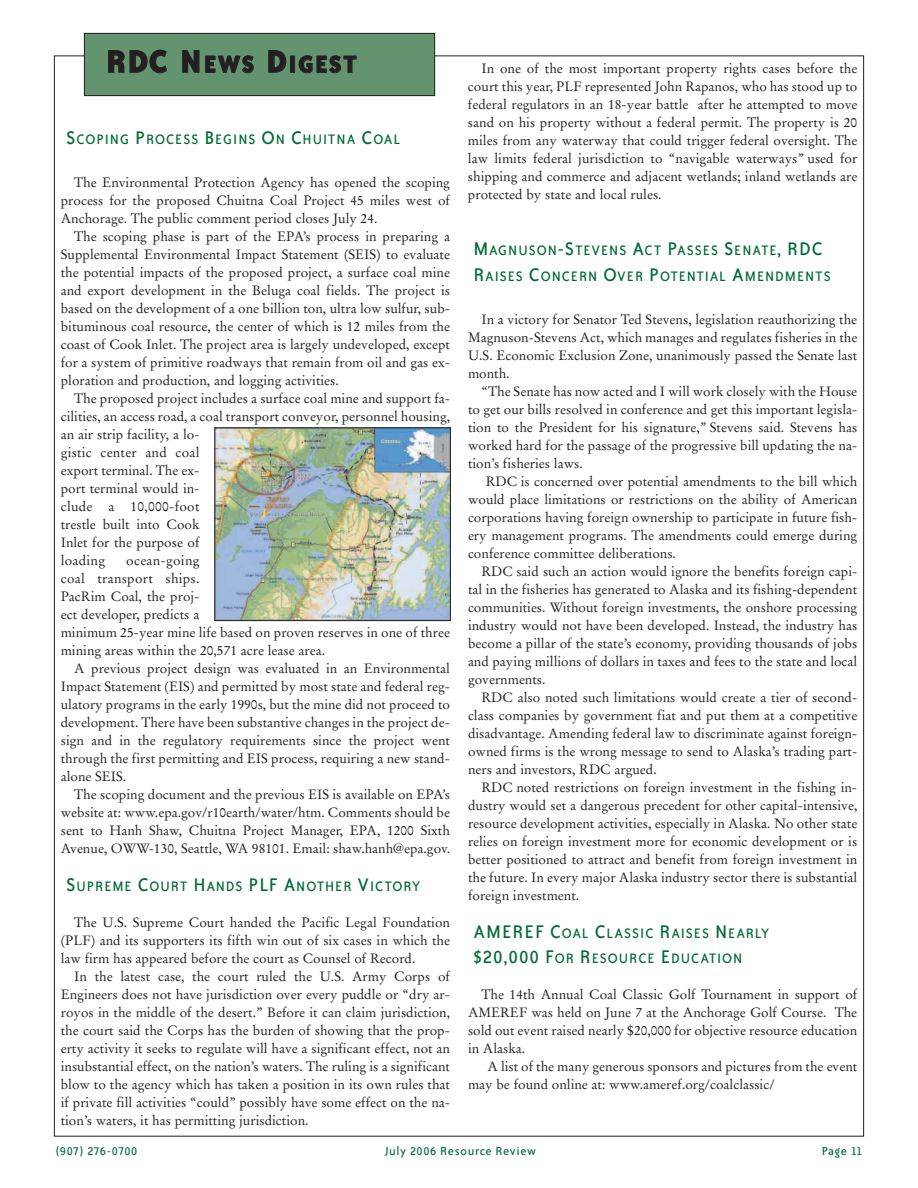
<style>
.page{position:relative;width:918px;height:1188px;background:#fff}
.page>*{position:absolute;margin:0;border:0;box-sizing:border-box;transform-origin:0 0}
.t1{font:700 27px "Bailey Sans ITC";letter-spacing:.06em;color:#231f20}
.t2{font:15.75px/25.2px "Bailey Sans ITC";letter-spacing:.06em;color:#006b37}
.t3{font:13.5px/18px "Stempel Garamond";color:#231f20;text-align:justify}
.t4{font:13.5px "Bailey Sans ITC";letter-spacing:.045em;color:#01674d}
.t5{font:13.5px "Bailey Sans ITC";letter-spacing:.01em;color:#01674d}
.s1{font-size:36px}
.s2{font-size:21px}
</style>
<div class="page">
<div style="left:84px;top:33px;width:351px;height:63px;background:#649370"></div>
<div style="left:84px;top:33px;width:351px;height:63px;border:1px solid #231f20"></div>
<img style="left:216px;top:430px;width:233px;height:189px">
<div style="left:214px;top:428px;width:237px;height:193px;border:1px solid #231f20"></div>
<h1 class="t1" style="left:106px;top:55px;width:253px"><span class="s1">RDC N</span>EWS <span class="s1">D</span>IGEST</h1>
<p class="t2" style="left:66px;top:127px;width:336px"><span class="s2">S</span>COPING <span class="s2">P</span>ROCESS <span class="s2">B</span>EGINS <span class="s2">O</span>N <span class="s2">C</span>HUITNA <span class="s2">C</span>OAL</p>
<p class="t3" style="left:61px;top:174px;width:391px;text-indent:14px">The Environmental Protection Agency has opened the scoping process for the proposed Chuitna Coal Project 45 miles west of Anchorage. The public comment period closes July 24.</p>
<p class="t3" style="left:61px;top:228px;width:391px;text-indent:14px">The scoping phase is part of the EPA’s process in preparing a Supplemental Environmental Impact Statement (SEIS) to evaluate the potential impacts of the proposed project, a surface coal mine and export development in the Beluga coal fields. The project is based on the development of a one billion ton, ultra low sulfur, sub&shy;bituminous coal resource, the center of which is 12 miles from the coast of Cook Inlet. The project area is largely undeveloped, except for a system of primitive roadways that remain from oil and gas ex&shy;ploration and production, and logging activities.</p>
<p class="t3" style="left:61px;top:390px;width:391px;text-align:left;text-indent:14px">The proposed project includes a surface coal mine and support fa&shy;cilities, an access road, a coal transport conveyor, personnel housing, an air strip facility, a lo-<br>gistic center and coal<br>export terminal. The ex-<br>port terminal would in-<br>clude a 10,000-foot<br>trestle built into Cook<br>Inlet for the purpose of<br>loading</p>
<p class="t3" style="left:61px;top:552px;width:391px;text-align:left;text-indent:66px">ocean-going<br>coal transport ships.<br>PacRim Coal, the proj-<br>ect developer, predicts a<br>minimum 25-year mine life based on proven reserves in one of three mining areas within the 20,571 acre lease area.</p>
<p class="t3" style="left:61px;top:660px;width:391px;text-indent:14px">A previous project design was evaluated in an Environmental Impact Statement (EIS) and permitted by most state and federal reg&shy;ulatory programs in the early 1990s, but the mine did not proceed to development. There have been substantive changes in the project de&shy;sign and in the regulatory requirements since the project went through the first permitting and EIS process, requiring a new stand&shy;alone SEIS.</p>
<p class="t3" style="left:61px;top:786px;width:391px;text-indent:14px">The scoping document and the previous EIS is available on EPA’s website at: www.epa.gov/r10earth/water/htm. Comments should be sent to Hanh Shaw, Chuitna Project Manager, EPA, 1200 Sixth Avenue, OWW-130, Seattle, WA 98101. Email: shaw.hanh@epa.gov.</p>
<p class="t2" style="left:66px;top:875px;width:356px"><span class="s2">S</span>UPREME <span class="s2">C</span>OURT <span class="s2">H</span>ANDS <span class="s2">PLF A</span>NOTHER <span class="s2">V</span>ICTORY</p>
<p class="t3" style="left:61px;top:915px;width:391px;text-indent:14px">The U.S. Supreme Court handed the Pacific Legal Foundation (PLF) and its supporters its fifth win out of six cases in which the law firm has appeared before the court as Counsel of Record.</p>
<p class="t3" style="left:61px;top:969px;width:391px;text-indent:14px">In the latest case, the court ruled the U.S. Army Corps of Engineers does not have jurisdiction over every puddle or “dry ar&shy;royos in the middle of the desert.” Before it can claim jurisdiction, the court said the Corps has the burden of showing that the prop&shy;erty activity it seeks to regulate will have a significant effect, not an insubstantial effect, on the nation’s waters. The ruling is a significant blow to the agency which has taken a position in its own rules that if private fill activities “could” possibly have some effect on the na&shy;tion’s waters, it has permitting jurisdiction.</p>
<p class="t3" style="left:468px;top:60px;width:391px;text-indent:14px">In one of the most important property rights cases before the court this year, PLF represented John Rapanos, who has stood up to federal regulators in an 18-year battle after he attempted to move sand on his property without a federal permit. The property is 20 miles from any waterway that could trigger federal oversight. The law limits federal jurisdiction to “navigable waterways” used for shipping and commerce and adjacent wetlands; inland wetlands are protected by state and local rules.</p>
<p class="t2" style="left:473px;top:239px;width:359px"><span class="s2">M</span>AGNUSON<span class="s2">-S</span>TEVENS <span class="s2">A</span>CT <span class="s2">P</span>ASSES <span class="s2">S</span>ENATE<span class="s2">, RDC<br>R</span>AISES <span class="s2">C</span>ONCERN <span class="s2">O</span>VER <span class="s2">P</span>OTENTIAL <span class="s2">A</span>MENDMENTS</p>
<p class="t3" style="left:468px;top:311px;width:391px;text-indent:14px">In a victory for Senator Ted Stevens, legislation reauthorizing the Magnuson-Stevens Act, which manages and regulates fisheries in the U.S. Economic Exclusion Zone, unanimously passed the Senate last month.</p>
<p class="t3" style="left:468px;top:383px;width:391px;text-indent:14px">“The Senate has now acted and I will work closely with the House to get our bills resolved in conference and get this important legisla&shy;tion to the President for his signature,” Stevens said. Stevens has worked hard for the passage of the progressive bill updating the na&shy;tion’s fisheries laws.</p>
<p class="t3" style="left:468px;top:473px;width:391px;text-indent:18px">RDC is concerned over potential amendments to the bill which would place limitations or restrictions on the ability of American corporations having foreign ownership to participate in future fish&shy;ery management programs. The amendments could emerge during conference committee deliberations.</p>
<p class="t3" style="left:468px;top:563px;width:391px;text-indent:14px">RDC said such an action would ignore the benefits foreign capi&shy;tal in the fisheries has generated to Alaska and its fishing-dependent communities. Without foreign investments, the onshore processing industry would not have been developed. Instead, the industry has become a pillar of the state’s economy, providing thousands of jobs and paying millions of dollars in taxes and fees to the state and local governments.</p>
<p class="t3" style="left:468px;top:689px;width:391px;text-indent:14px">RDC also noted such limitations would create a tier of second&shy;class companies by government fiat and put them at a competitive disadvantage. Amending federal law to discriminate against foreign&shy;owned firms is the wrong message to send to Alaska’s trading part&shy;ners and investors, RDC argued.</p>
<p class="t3" style="left:468px;top:779px;width:391px;text-indent:14px">RDC noted restrictions on foreign investment in the fishing in&shy;dustry would set a dangerous precedent for other capital-intensive, resource development activities, especially in Alaska. No other state relies on foreign investment more for economic development or is better positioned to attract and benefit from foreign investment in the future. In every major Alaska industry sector there is substantial foreign investment.</p>
<p class="t2" style="left:473px;top:922px;width:298px"><span class="s2">AMEREF C</span>OAL <span class="s2">C</span>LASSIC <span class="s2">R</span>AISES <span class="s2">N</span>EARLY <span class="s2">$20,000 F</span>OR <span class="s2">R</span>ESOURCE <span class="s2">E</span>DUCATION</p>
<p class="t3" style="left:468px;top:987px;width:391px;text-indent:14px">The 14th Annual Coal Classic Golf Tournament in support of AMEREF was held on June 7 at the Anchorage Golf Course. The sold out event raised nearly $20,000 for objective resource education in Alaska.</p>
<p class="t3" style="left:468px;top:1059px;width:391px;text-indent:20px">A list of the many generous sponsors and pictures from the event may be found online at: www.ameref.org/coalclassic/</p>
<p class="t5" style="left:56px;top:1146px;width:83px">(907) 276-0700</p>
<p class="t4" style="left:385px;top:1146px;width:152px">July 2006 Resource Review</p>
<p class="t4" style="left:822px;top:1146px;width:42px">Page 11</p>
</div>
